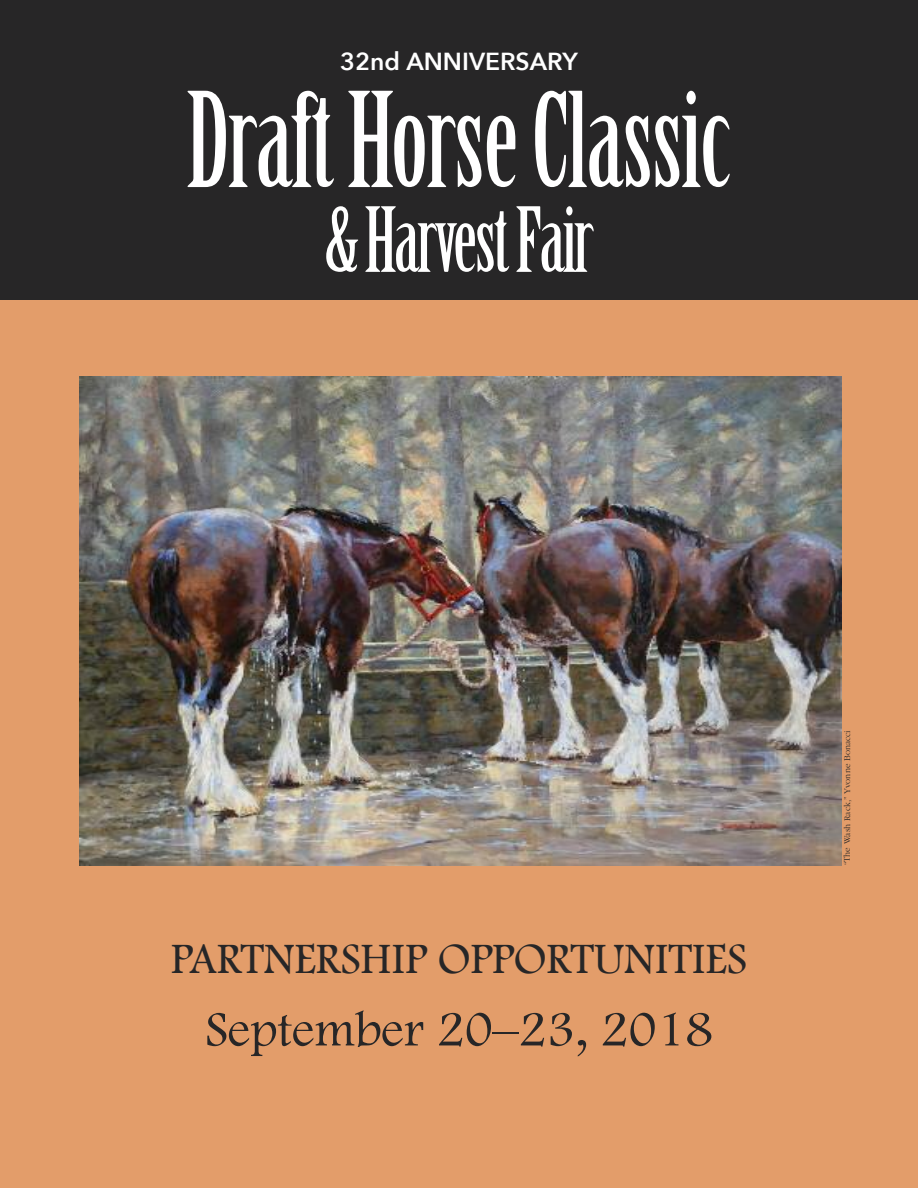
<style>
.page{position:relative;width:918px;height:1188px;background:#e39d6a}
.page>*{position:absolute;margin:0;border:0;box-sizing:border-box;transform-origin:0 0}
.t1{font:128.4px "Birch Std";letter-spacing:-.01em;color:#fff}
.t2{font:87.45px "Birch Std";letter-spacing:-.025em;color:#fff}
.t3{font:51px "Footlight MT Light";color:#272627}
.t4{font:45px "Footlight MT Light";color:#272627}
.t5{font:600 24.6px "Avenir Next";color:#fff}
.t6{font:300 9px "Garamond";color:#272627}
</style>
<div class="page">
<div style="left:0;top:0;width:918px;height:299px;background:#272627"></div>
<img style="left:79px;top:376px;width:762px;height:489px">
<h3 class="t5" style="left:340px;top:46px;width:239px">32ND ANNIVERSARY</h3>
<h1 class="t1" style="left:186px;top:91px;width:548px">DraftHorseClassic</h1>
<h2 class="t2" style="left:324px;top:206px;width:270px">&amp;HarvestFair</h2>
<h3 class="t4" style="left:171px;top:942px;width:578px">PARTNERSHIP OPPORTUNITIES</h3>
<h3 class="t3" style="left:205px;top:1010px;width:510px">SEPTEMBER 20–23, 2018</h3>
<p class="t6" style="left:842px;top:865px;width:136px;rotate:-90deg">“The Wash Rack,” Yvonne Bonacci</p>
</div>
